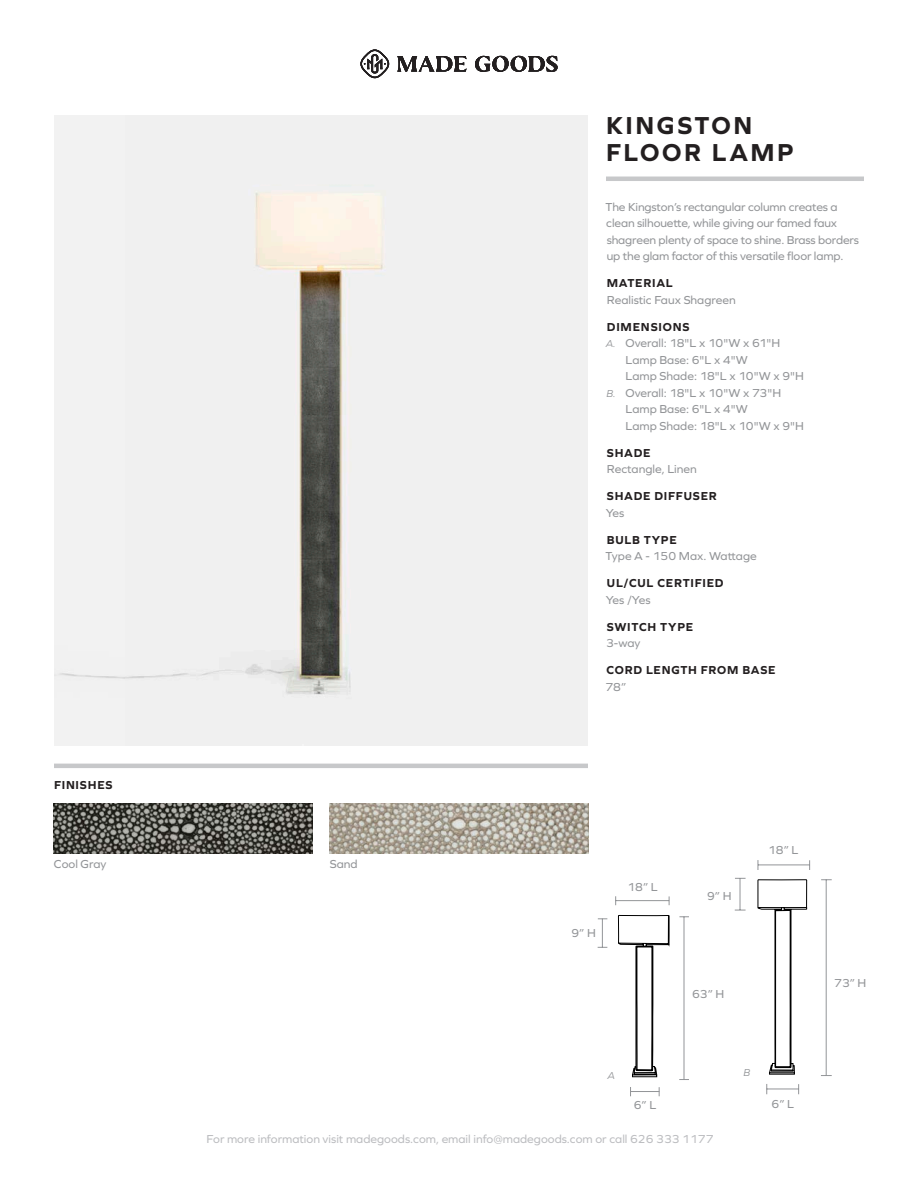
<style>
.page{position:relative;width:918px;height:1188px;background:#fff}
.page>*{position:absolute;margin:0;border:0;box-sizing:border-box;transform-origin:0 0}
.Product_Name_Long_2n{font:700 25.5px/27px "Graphie";letter-spacing:.095em;color:#231f20}
.t1{font:12px/16.5px "Graphie";letter-spacing:-.01em;color:#939598}
.t2{font:700 12px "Graphie";letter-spacing:.06em;color:#231f20}
.t3{font:12px "Graphie";color:#bcbdc0}
.t4{font:italic 10.5px "Graphie";color:#939598}
.s1{font-style:italic;font-size:10.5px}
</style>
<div class="page">
<svg style="left:397px;top:56px;width:161px;height:16px"></svg>
<svg style="left:360px;top:50px;width:29px;height:28px"></svg>
<hr style="left:54px;top:764px;width:534px;height:4px;background:#c7c8ca">
<hr style="left:606px;top:177px;width:258px;height:4px;background:#c7c8ca">
<img style="left:54px;top:803px;width:258px;height:50px">
<img style="left:330px;top:804px;width:258px;height:49px">
<svg style="left:618px;top:915px;width:52px;height:163px"></svg>
<svg style="left:630px;top:1087px;width:30px;height:9px"></svg>
<hr style="left:684px;top:917px;width:1px;height:163px;background:#939598">
<hr style="left:616px;top:900px;width:53px;height:1px;background:#939598">
<svg style="left:598px;top:918px;width:9px;height:30px"></svg>
<img style="left:124px;top:116px;width:464px;height:629px">
<hr style="left:767px;top:1089px;width:32px;height:1px;background:#939598">
<hr style="left:826px;top:880px;width:1px;height:196px;background:#939598">
<hr style="left:740px;top:878px;width:1px;height:32px;background:#939598">
<svg style="left:757px;top:860px;width:53px;height:215px"></svg>
<p class="Product_Name_Long_2n" style="left:606px;top:112px;width:189px">KINGSTON<br>FLOOR LAMP</p>
<p class="t2" style="left:54px;top:778px;width:60px">FINISHES</p>
<p class="t1" style="left:54px;top:855px;width:54px">Cool Gray</p>
<p class="t1" style="left:330px;top:855px;width:29px">Sand</p>
<p class="t1" style="left:606px;top:198px;width:255px">The Kingston’s rectangular column creates a clean silhouette, while giving our famed faux shagreen plenty of space to shine. Brass borders up the glam factor of this versatile floor lamp.</p>
<p class="t2" style="left:607px;top:276px;width:67px">MATERIAL</p>
<p class="t1" style="left:607px;top:291px;width:130px">Realistic Faux Shagreen</p>
<p class="t2" style="left:607px;top:320px;width:84px">DIMENSIONS</p>
<p class="t1" style="left:626px;top:335px;width:156px;text-indent:-20px"><span class="s1">A.</span> Overall: 18"L x 10"W x 61"H<br>Lamp Base: 6"L x 4"W</p>
<p class="t1" style="left:626px;top:368px;width:180px">Lamp Shade: 18"L x 10"W x 9"H</p>
<p class="t1" style="left:626px;top:384px;width:157px;text-indent:-19px"><span class="s1">B.</span> Overall: 18"L x 10"W x 73"H<br>Lamp Base: 6"L x 4"W</p>
<p class="t1" style="left:626px;top:417px;width:180px">Lamp Shade: 18"L x 10"W x 9"H</p>
<p class="t2" style="left:607px;top:446px;width:45px">SHADE</p>
<p class="t1" style="left:607px;top:461px;width:91px">Rectangle, Linen</p>
<p class="t2" style="left:607px;top:489px;width:112px">SHADE DIFFUSER</p>
<p class="t1" style="left:606px;top:504px;width:20px">Yes</p>
<p class="t2" style="left:607px;top:533px;width:71px">BULB TYPE</p>
<p class="t1" style="left:606px;top:548px;width:153px">Type A - 150 Max. Wattage</p>
<p class="t2" style="left:607px;top:576px;width:118px">UL/CUL CERTIFIED</p>
<p class="t1" style="left:606px;top:591px;width:46px">Yes /Yes</p>
<p class="t2" style="left:607px;top:620px;width:88px">SWITCH TYPE</p>
<p class="t1" style="left:606px;top:635px;width:36px">3-way</p>
<p class="t2" style="left:607px;top:663px;width:171px">CORD LENGTH FROM BASE</p>
<p class="t1" style="left:605px;top:678px;width:22px">78”</p>
<p class="t1" style="left:571px;top:924px;width:26px">9” H</p>
<p class="t1" style="left:628px;top:879px;width:32px">18” L</p>
<p class="t1" style="left:707px;top:887px;width:26px">9” H</p>
<p class="t1" style="left:692px;top:986px;width:34px">63” H</p>
<p class="t1" style="left:768px;top:841px;width:32px">18” L</p>
<p class="t4" style="left:608px;top:1070px;width:9px">A</p>
<p class="t4" style="left:744px;top:1066px;width:8px">B</p>
<p class="t1" style="left:634px;top:1097px;width:24px">6” L</p>
<p class="t1" style="left:772px;top:1095px;width:24px">6” L</p>
<p class="t1" style="left:834px;top:974px;width:34px">73” H</p>
<p class="t3" style="left:207px;top:1132px;width:508px">For more information visit madegoods.com, email info@madegoods.com or call 626 333 1177</p>
</div>
